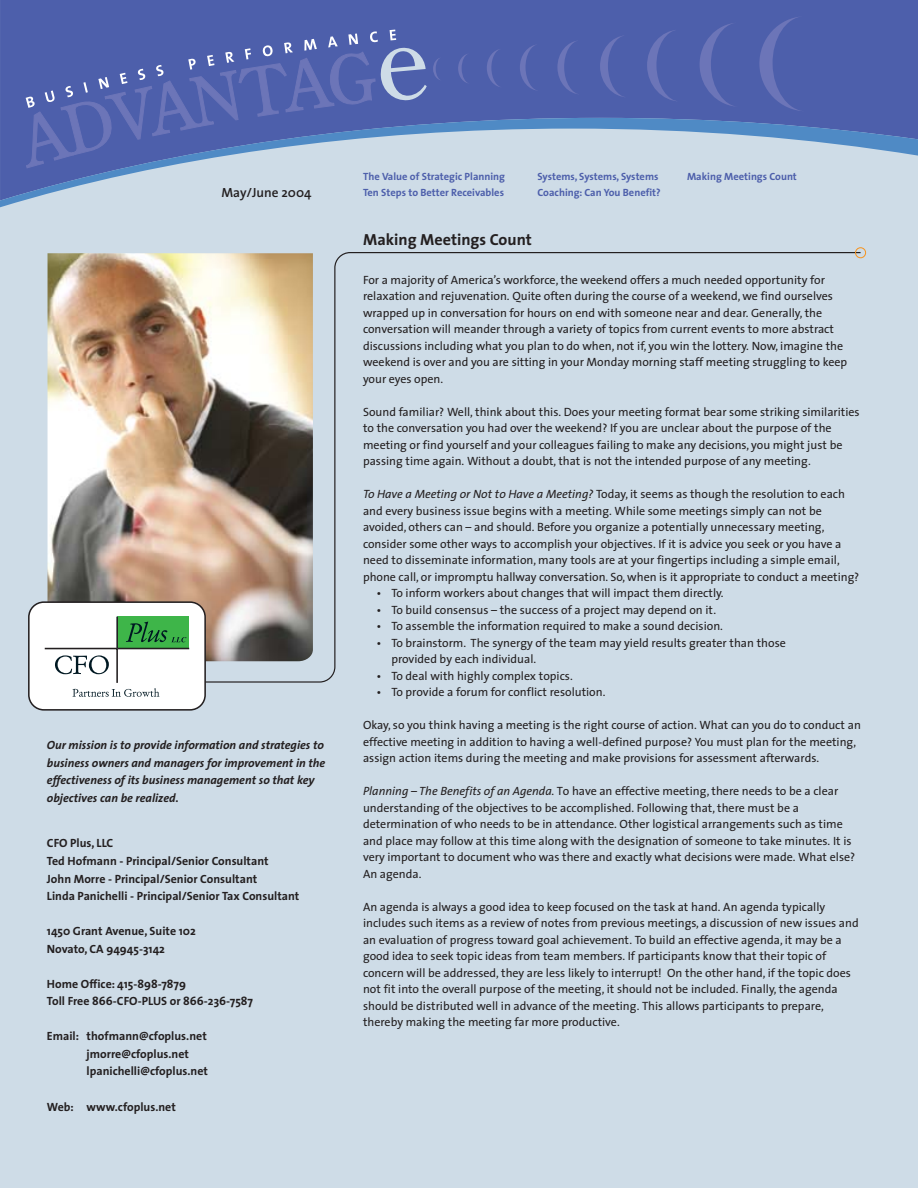
<style>
.page{position:relative;width:918px;height:1188px;background:#cedce7}
.page>*{position:absolute;margin:0;border:0;box-sizing:border-box;transform-origin:0 0}
.t1{font:700 16.2px "The Sans";color:#231f20}
.t2{font:600 13.35px "The Sans";color:#231f20}
.t3{font:12px/16.5px "The Sans";color:#231f20}
.t4{font:700 12px/17.5px "The Sans";color:#231f20}
.t5{font:italic 700 12px/17.5px "The Sans";color:#231f20}
.t6{font:700 10.5px/16px "The Sans";color:#4d5fab}
.s1{font-style:italic}
</style>
<div class="page">
<div style="left:0;top:0;width:918px;height:118px;background:#4d5fab"></div>
<svg style="left:0;top:118px;width:918px;height:89px"></svg>
<svg style="left:206px;top:252px;width:656px;height:431px"></svg>
<div style="left:855px;top:247px;width:11px;height:11px;border:1px solid #f7931d;border-radius:50%"></div>
<svg style="left:26px;top:30px;width:401px;height:138px"></svg>
<svg style="left:433px;top:58px;width:9px;height:22px"></svg>
<svg style="left:458px;top:54px;width:12px;height:30px"></svg>
<svg style="left:487px;top:49px;width:16px;height:38px"></svg>
<svg style="left:520px;top:44px;width:20px;height:47px"></svg>
<svg style="left:557px;top:40px;width:24px;height:54px"></svg>
<svg style="left:600px;top:35px;width:28px;height:62px"></svg>
<svg style="left:647px;top:30px;width:33px;height:71px"></svg>
<svg style="left:699px;top:23px;width:40px;height:84px"></svg>
<svg style="left:759px;top:16px;width:47px;height:95px"></svg>
<img style="left:48px;top:253px;width:265px;height:408px">
<div style="left:29px;top:602px;width:176px;height:108px;background:#fff;border-radius:15px"></div>
<div style="left:28px;top:601px;width:178px;height:110px;border:2px solid #231f20;border-radius:15px"></div>
<div style="left:118px;top:617px;width:71px;height:31px;background:#3eb549"></div>
<svg style="left:44px;top:622px;width:142px;height:75px"></svg>
<hr style="left:116px;top:617px;width:2px;height:31px;background:#231f20">
<hr style="left:117px;top:648px;width:72px;height:1px;background:#231f20">
<p class="t2" style="left:221px;top:187px;width:92px">May/June 2004</p>
<p class="t5" style="left:47px;top:738px;width:280px">Our mission is to provide information and strategies to business owners and managers for improvement in the effectiveness of its business management so that key objectives can be realized.</p>
<p class="t4" style="left:47px;top:836px;width:254px">CFO Plus, LLC<br>Ted Hofmann - Principal/Senior Consultant<br>John Morre - Principal/Senior Consultant<br>Linda Panichelli - Principal/Senior Tax Consultant</p>
<p class="t4" style="left:47px;top:924px;width:150px">1450 Grant Avenue, Suite 102<br>Novato, CA 94945-3142</p>
<p class="t4" style="left:47px;top:976px;width:208px">Home Office: 415-898-7879<br>Toll Free 866-CFO-PLUS or 866-236-7587</p>
<p class="t4" style="left:87px;top:1029px;width:123px;text-indent:-40px">Email: thofmann@cfoplus.net jmorre@cfoplus.net lpanichelli@cfoplus.net</p>
<p class="t4" style="left:47px;top:1099px;width:130px">Web: www.cfoplus.net</p>
<p class="t6" style="left:363px;top:170px;width:144px">The Value of Strategic Planning<br>Ten Steps to Better Receivables</p>
<p class="t6" style="left:538px;top:170px;width:125px">Systems, Systems, Systems<br>Coaching: Can You Benefit?</p>
<p class="t6" style="left:687px;top:170px;width:111px">Making Meetings Count</p>
<h1 class="t1" style="left:363px;top:233px;width:170px">Making Meetings Count</h1>
<p class="t3" style="left:363px;top:273px;width:486px">For a majority of America’s workforce, the weekend offers a much needed opportunity for relaxation and rejuvenation. Quite often during the course of a weekend, we find ourselves wrapped up in conversation for hours on end with someone near and dear. Generally, the conversation will meander through a variety of topics from current events to more abstract discussions including what you plan to do when, not if, you win the lottery. Now, imagine the weekend is over and you are sitting in your Monday morning staff meeting struggling to keep your eyes open.</p>
<p class="t3" style="left:363px;top:405px;width:498px">Sound familiar? Well, think about this. Does your meeting format bear some striking similarities to the conversation you had over the weekend? If you are unclear about the purpose of the meeting or find yourself and your colleagues failing to make any decisions, you might just be passing time again. Without a doubt, that is not the intended purpose of any meeting.</p>
<p class="t3" style="left:363px;top:487px;width:498px"><span class="s1">To Have a Meeting or Not to Have a Meeting?</span> Today, it seems as though the resolution to each and every business issue begins with a meeting. While some meetings simply can not be avoided, others can – and should. Before you organize a potentially unnecessary meeting, consider some other ways to accomplish your objectives. If it is advice you seek or you have a need to disseminate information, many tools are at your fingertips including a simple email, phone call, or impromptu hallway conversation. So, when is it appropriate to conduct a meeting?</p>
<p class="t3" style="left:377px;top:586px;width:349px">• To inform workers about changes that will impact them directly.</p>
<p class="t3" style="left:377px;top:603px;width:341px">• To build consensus – the success of a project may depend on it.</p>
<p class="t3" style="left:377px;top:619px;width:348px">• To assemble the information required to make a sound decision.</p>
<p class="t3" style="left:391px;top:636px;width:396px;text-indent:-15px">• To brainstorm. The synergy of the team may yield results greater than those provided by each individual.</p>
<p class="t3" style="left:377px;top:669px;width:198px">• To deal with highly complex topics.</p>
<p class="t3" style="left:377px;top:685px;width:230px">• To provide a forum for conflict resolution.</p>
<p class="t3" style="left:363px;top:718px;width:499px">Okay, so you think having a meeting is the right course of action. What can you do to conduct an effective meeting in addition to having a well-defined purpose? You must plan for the meeting, assign action items during the meeting and make provisions for assessment afterwards.</p>
<p class="t3" style="left:363px;top:784px;width:494px"><span class="s1">Planning – The Benefits of an Agenda.</span> To have an effective meeting, there needs to be a clear understanding of the objectives to be accomplished. Following that, there must be a determination of who needs to be in attendance. Other logistical arrangements such as time and place may follow at this time along with the designation of someone to take minutes. It is very important to document who was there and exactly what decisions were made. What else?<br>An agenda.</p>
<p class="t3" style="left:363px;top:900px;width:497px">An agenda is always a good idea to keep focused on the task at hand. An agenda typically includes such items as a review of notes from previous meetings, a discussion of new issues and an evaluation of progress toward goal achievement. To build an effective agenda, it may be a good idea to seek topic ideas from team members. If participants know that their topic of concern will be addressed, they are less likely to interrupt! On the other hand, if the topic does not fit into the overall purpose of the meeting, it should not be included. Finally, the agenda should be distributed well in advance of the meeting. This allows participants to prepare, thereby making the meeting far more productive.</p>
</div>
